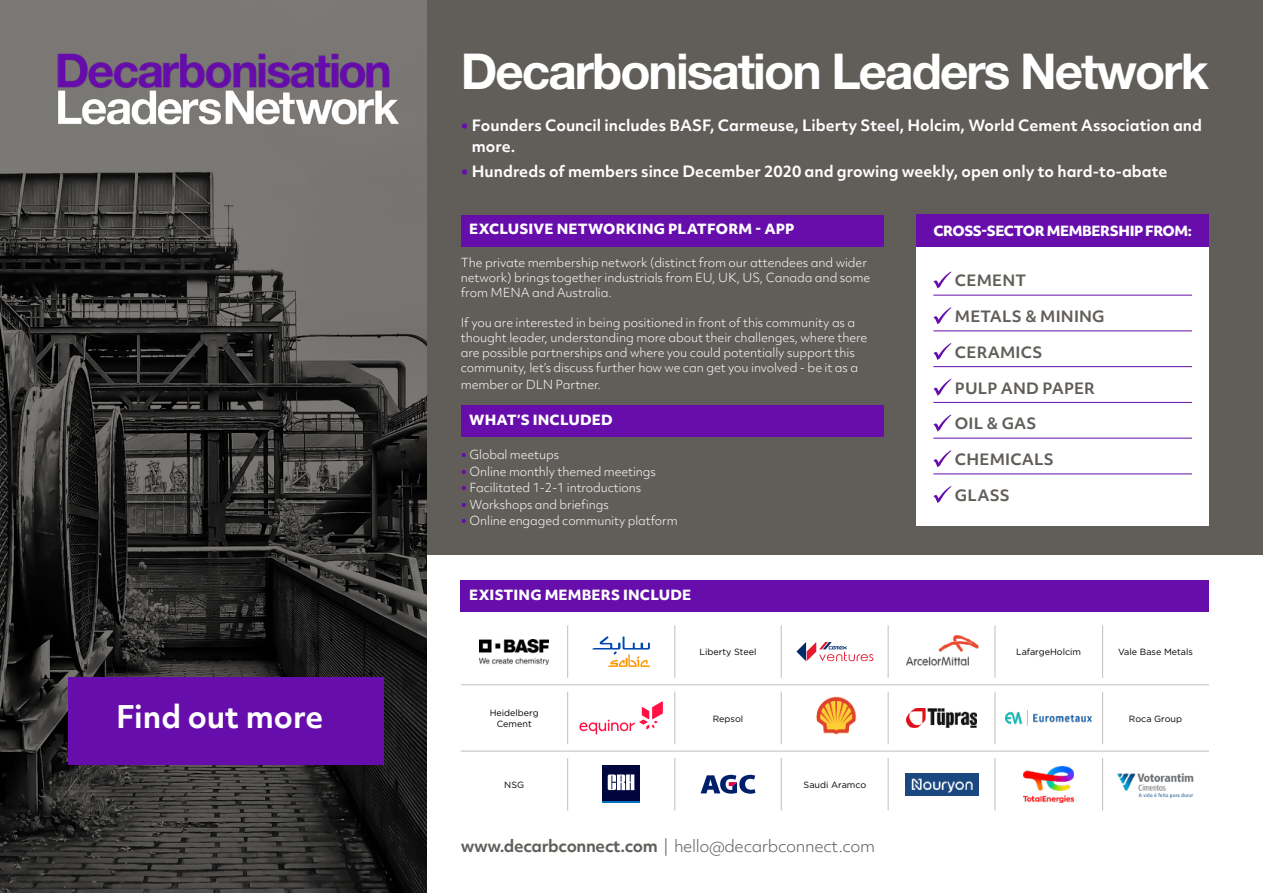
<style>
.page{position:relative;width:1263px;height:893px;background:#fff}
.page>*{position:absolute;margin:0;border:0;box-sizing:border-box;transform-origin:0 0}
.t1{font:700 49.5px "Helvetica Neue LT Std";letter-spacing:-.04em;color:#fff}
.t2{font:700 30px "Objektiv Mk 2";color:#fff}
.t3{font:300 16.05px "Objektiv Mk 2";letter-spacing:-.025em;color:#615e5a}
.t4{font:700 15px/21px "Objektiv Mk 2";color:#fff}
.t5{font:700 15px "Objektiv Mk 2";letter-spacing:.01em;color:#615e5a}
.t6{font:800 13.5px "Objektiv Mk 2";letter-spacing:.01em;color:#fff}
.t7{font:800 13.5px "Objektiv Mk 2";letter-spacing:-.03em;color:#fff}
.t8{font:300 12px/15px "Objektiv Mk 2";letter-spacing:-.01em;color:#fff}
.t9{font:9px/10.8px "Gotham";color:#000;text-align:center}
.s1{font-family:"Meta Serif OT";color:#660dab}
.s2{font-family:"Meta Serif OT";font-weight:700;color:#660dab}
.s3{font-weight:700}
</style>
<div class="page">
<div style="left:0;top:0;width:1263px;height:555px;background:#615e5a"></div>
<svg style="left:0;top:0;width:427px;height:893px"></svg>
<div style="left:461px;top:215px;width:422px;height:31px;background:#660dab"></div>
<div style="left:461px;top:405px;width:422px;height:32px;background:#660dab"></div>
<div style="left:916px;top:247px;width:293px;height:278px;background:#fff"></div>
<hr style="left:933px;top:295px;width:259px;height:1px;background:#660dab">
<hr style="left:933px;top:331px;width:259px;height:1px;background:#660dab">
<hr style="left:933px;top:366px;width:259px;height:1px;background:#660dab">
<hr style="left:933px;top:402px;width:259px;height:1px;background:#660dab">
<hr style="left:933px;top:438px;width:259px;height:1px;background:#660dab">
<hr style="left:933px;top:474px;width:259px;height:1px;background:#660dab">
<svg style="left:933px;top:271px;width:18px;height:18px"></svg>
<svg style="left:933px;top:307px;width:18px;height:17px"></svg>
<svg style="left:933px;top:343px;width:18px;height:17px"></svg>
<svg style="left:933px;top:379px;width:18px;height:17px"></svg>
<svg style="left:933px;top:415px;width:18px;height:17px"></svg>
<svg style="left:933px;top:450px;width:18px;height:17px"></svg>
<svg style="left:933px;top:486px;width:18px;height:17px"></svg>
<div style="left:916px;top:215px;width:293px;height:32px;background:#660dab"></div>
<img style="left:480px;top:639px;width:69px;height:25px">
<img style="left:905px;top:773px;width:73px;height:22px">
<img style="left:906px;top:635px;width:73px;height:31px">
<img style="left:907px;top:708px;width:69px;height:20px">
<img style="left:1117px;top:773px;width:77px;height:26px">
<div style="left:602px;top:765px;width:38px;height:38px;background:#00053e"></div>
<svg style="left:608px;top:774px;width:26px;height:16px"></svg>
<hr style="left:602px;top:801px;width:38px;height:2px;background:#0072bc">
<svg style="left:579px;top:701px;width:84px;height:33px"></svg>
<svg style="left:592px;top:636px;width:58px;height:31px"></svg>
<img style="left:816px;top:696px;width:41px;height:39px">
<img style="left:1024px;top:766px;width:49px;height:36px">
<svg style="left:700px;top:775px;width:55px;height:19px"></svg>
<svg style="left:796px;top:642px;width:77px;height:19px"></svg>
<img style="left:1006px;top:710px;width:85px;height:15px">
<hr style="left:567px;top:625px;width:1px;height:53px;background:#c0bfbd">
<hr style="left:781px;top:692px;width:1px;height:52px;background:#c0bfbd">
<hr style="left:995px;top:758px;width:1px;height:52px;background:#c0bfbd">
<hr style="left:674px;top:625px;width:1px;height:53px;background:#c0bfbd">
<hr style="left:674px;top:692px;width:1px;height:52px;background:#c0bfbd">
<hr style="left:888px;top:692px;width:1px;height:52px;background:#c0bfbd">
<hr style="left:888px;top:758px;width:1px;height:52px;background:#c0bfbd">
<hr style="left:1102px;top:758px;width:1px;height:52px;background:#c0bfbd">
<hr style="left:781px;top:625px;width:1px;height:53px;background:#c0bfbd">
<hr style="left:995px;top:692px;width:1px;height:52px;background:#c0bfbd">
<hr style="left:888px;top:625px;width:1px;height:53px;background:#c0bfbd">
<hr style="left:1102px;top:692px;width:1px;height:52px;background:#c0bfbd">
<hr style="left:995px;top:625px;width:1px;height:53px;background:#c0bfbd">
<hr style="left:1102px;top:625px;width:1px;height:53px;background:#c0bfbd">
<hr style="left:567px;top:758px;width:1px;height:52px;background:#c0bfbd">
<hr style="left:567px;top:692px;width:1px;height:52px;background:#c0bfbd">
<hr style="left:781px;top:758px;width:1px;height:52px;background:#c0bfbd">
<hr style="left:461px;top:684px;width:748px;height:1px;background:#c0bfbd">
<hr style="left:461px;top:751px;width:748px;height:1px;background:#c0bfbd">
<hr style="left:674px;top:758px;width:1px;height:52px;background:#c0bfbd">
<div style="left:461px;top:580px;width:748px;height:31px;background:#660dab"></div>
<img style="left:29px;top:0;width:398px;height:178px">
<div style="left:68px;top:678px;width:315px;height:87px;background:#660dab"></div>
<h2 class="t2" style="left:116px;top:696px;width:209px">Find out more</h2>
<h1 class="t1" style="left:461px;top:41px;width:750px">Decarbonisation Leaders Network</h1>
<p class="t4" style="left:472px;top:115px;width:732px;text-indent:-11px"><span class="s1">•</span> Founders Council includes BASF, Carmeuse, Liberty Steel, Holcim, World Cement Association and more.</p>
<p class="t4" style="left:461px;top:161px;width:708px"><span class="s1">•</span> Hundreds of members since December 2020 and growing weekly, open only to hard-to-abate</p>
<p class="t6" style="left:469px;top:219px;width:327px">EXCLUSIVE NETWORKING PLATFORM - APP</p>
<p class="t8" style="left:461px;top:255px;width:411px">The private membership network (distinct from our attendees and wider network) brings together industrials from EU, UK, US, Canada and some from MENA and Australia.</p>
<p class="t8" style="left:461px;top:315px;width:408px">If you are interested in being positioned in front of this community as a thought leader, understanding more about their challenges, where there are possible partnerships and where you could potentially support this community, let’s discuss further how we can get you involved - be it as a</p>
<p class="t8" style="left:461px;top:377px;width:142px">member or DLN Partner.</p>
<p class="t6" style="left:469px;top:410px;width:145px">WHAT’S INCLUDED</p>
<p class="t8" style="left:461px;top:447px;width:100px"><span class="s2">•</span> Global meetups</p>
<p class="t8" style="left:461px;top:464px;width:197px"><span class="s2">•</span> Online monthly themed meetings</p>
<p class="t8" style="left:461px;top:480px;width:182px"><span class="s2">•</span> Facilitated 1-2-1 introductions</p>
<p class="t8" style="left:461px;top:497px;width:149px"><span class="s2">•</span> Workshops and briefings</p>
<p class="t8" style="left:461px;top:513px;width:218px"><span class="s2">•</span> Online engaged community platform</p>
<p class="t6" style="left:469px;top:585px;width:223px">EXISTING MEMBERS INCLUDE</p>
<p class="t7" style="left:933px;top:222px;width:260px">CROSS-SECTOR MEMBERSHIP FROM:</p>
<p class="t5" style="left:955px;top:270px;width:73px">CEMENT</p>
<p class="t5" style="left:955px;top:306px;width:151px">METALS &amp; MINING</p>
<p class="t5" style="left:955px;top:342px;width:89px">CERAMICS</p>
<p class="t5" style="left:955px;top:377px;width:142px">PULP AND PAPER</p>
<p class="t5" style="left:955px;top:413px;width:83px">OIL &amp; GAS</p>
<p class="t5" style="left:955px;top:449px;width:100px">CHEMICALS</p>
<p class="t5" style="left:955px;top:485px;width:56px">GLASS</p>
<p class="t9" style="left:490px;top:707px;width:50px">Heidelberg<br>Cement</p>
<p class="t9" style="left:504px;top:779px;width:21px">NSG</p>
<p class="t9" style="left:1016px;top:646px;width:67px">LafargeHolcim</p>
<p class="t9" style="left:700px;top:646px;width:58px">Liberty Steel</p>
<p class="t9" style="left:1118px;top:646px;width:76px">Vale Base Metals</p>
<p class="t9" style="left:713px;top:713px;width:32px">Repsol</p>
<p class="t9" style="left:1129px;top:713px;width:55px">Roca Group</p>
<p class="t9" style="left:803px;top:779px;width:64px">Saudi Aramco</p>
<h3 class="t3" style="left:461px;top:835px;width:416px"><span class="s3">www.decarbconnect.com</span> | hello@decarbconnect.com</h3>
</div>
